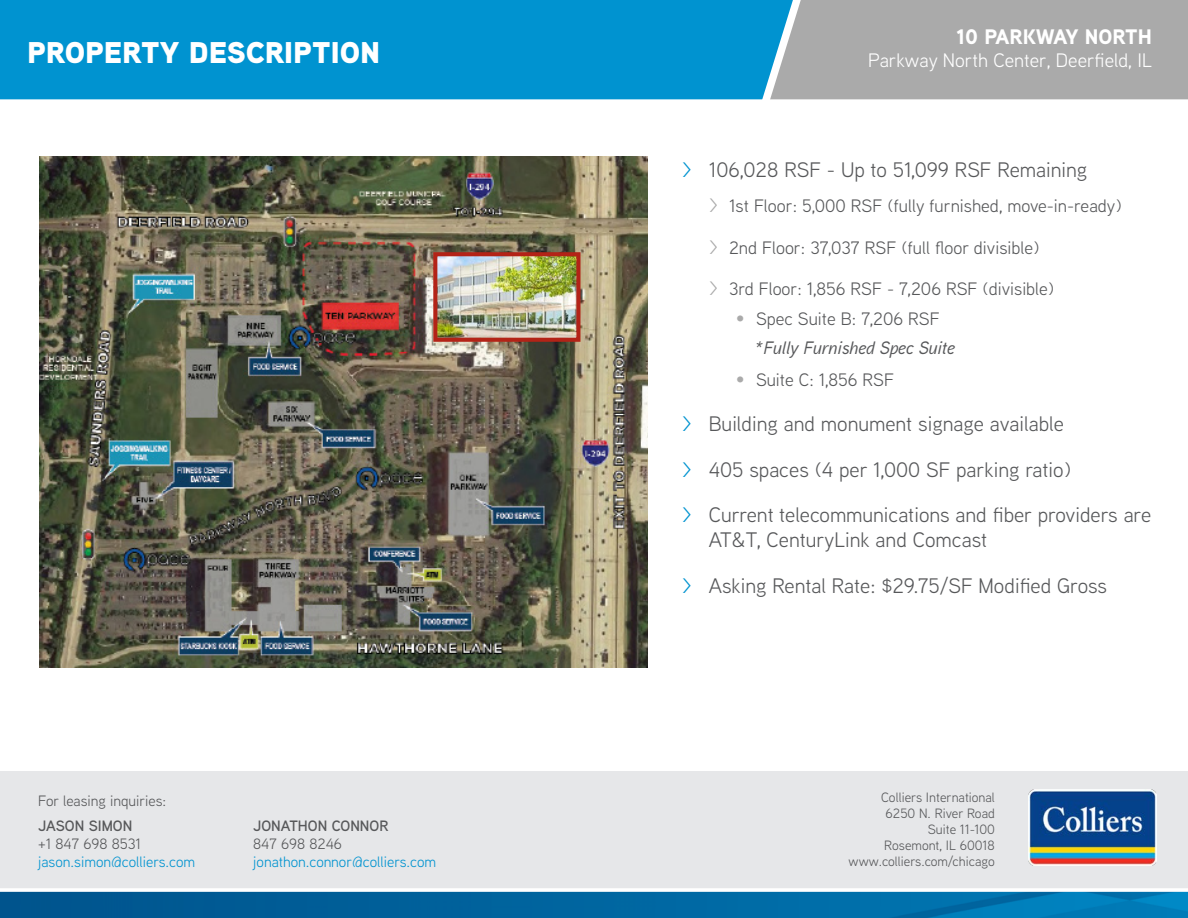
<style>
.page{position:relative;width:1188px;height:918px;background:#fff}
.page>*{position:absolute;margin:0;border:0;box-sizing:border-box;transform-origin:0 0}
.t1{font:900 30px "Aaux Next";color:#fff}
.t2{font:21px/25.2px "Aaux Next";color:#57585a}
.t3{font:900 21px "Aaux Next";color:#fff}
.t4{font:19.5px "Aaux Next";color:#fff}
.t5{font:18px "Aaux Next";color:#57585a}
.grey_bullets{font:italic 500 18px "Aaux Next";color:#57585a}
.t6{font:15px "Aaux Next";color:#0093d0}
.t7{font:15px "Aaux Next";color:#57585a}
.t8{font:600 15px "Aaux Next";color:#57585a}
.t9{font:13.5px/16.2px "Aaux Next";color:#57585a;text-align:right}
.s1{color:#0093d0}
.s2{font-size:19.5px;color:#aaa}
</style>
<div class="page">
<div style="left:0;top:0;width:755px;height:99px;background:#0093d0"></div>
<svg style="left:755px;top:0;width:433px;height:99px;background:#a2aaad"></svg>
<div style="left:0;top:770px;width:1188px;height:121px;background:#e6e7e9"></div>
<img style="left:1029px;top:790px;width:127px;height:76px">
<img style="left:0;top:892px;width:1188px;height:26px">
<hr style="left:0;top:768px;width:1188px;height:3px;background:#fff">
<hr style="left:0;top:889px;width:1188px;height:3px;background:#fff">
<img style="left:40px;top:156px;width:608px;height:511px">
<img style="left:431px;top:250px;width:152px;height:94px">
<p class="t1" style="left:27px;top:31px;width:355px">PROPERTY DESCRIPTION</p>
<p class="t3" style="left:957px;top:21px;width:197px">10 PARKWAY NORTH</p>
<p class="t4" style="left:868px;top:47px;width:285px">Parkway North Center, Deerfield, IL</p>
<p class="t2" style="left:682px;top:156px;width:407px"><span class="s1">&gt;</span> 106,028 RSF - Up to 51,099 RSF Remaining</p>
<p class="t5" style="left:709px;top:193px;width:414px"><span class="s2">&gt;</span> 1st Floor: 5,000 RSF (fully furnished, move-in-ready)</p>
<p class="t5" style="left:709px;top:235px;width:332px"><span class="s2">&gt;</span> 2nd Floor: 37,037 RSF (full floor divisible)</p>
<p class="t5" style="left:709px;top:277px;width:347px"><span class="s2">&gt;</span> 3rd Floor: 1,856 RSF - 7,206 RSF (divisible)</p>
<p class="t5" style="left:736px;top:306px;width:205px"><span class="s2">•</span> Spec Suite B: 7,206 RSF</p>
<p class="grey_bullets" style="left:755px;top:335px;width:201px">*Fully Furnished Spec Suite</p>
<p class="t5" style="left:736px;top:368px;width:160px"><span class="s2">•</span> Suite C: 1,856 RSF</p>
<p class="t2" style="left:682px;top:411px;width:384px"><span class="s1">&gt;</span> Building and monument signage available</p>
<p class="t2" style="left:682px;top:456px;width:391px"><span class="s1">&gt;</span> 405 spaces (4 per 1,000 SF parking ratio)</p>
<p class="t2" style="left:709px;top:502px;width:444px;text-indent:-27px"><span class="s1">&gt;</span> Current telecommunications and fiber providers are<br>AT&amp;T, CenturyLink and Comcast</p>
<p class="t2" style="left:682px;top:572px;width:427px"><span class="s1">&gt;</span> Asking Rental Rate: $29.75/SF Modified Gross</p>
<p class="t7" style="left:38px;top:790px;width:130px">For leasing inquiries:</p>
<p class="t9" style="left:849px;top:788px;width:148px">Colliers International<br>6250 N. River Road<br>Suite 11-100<br>Rosemont, IL 60018 www.colliers.com/chicago</p>
<p class="t8" style="left:253px;top:815px;width:137px">JONATHON CONNOR</p>
<p class="t7" style="left:253px;top:834px;width:90px">847 698 8246</p>
<p class="t6" style="left:253px;top:852px;width:184px">jonathon.connor@colliers.com</p>
<p class="t8" style="left:38px;top:815px;width:96px">JASON SIMON</p>
<p class="t7" style="left:38px;top:834px;width:104px">+1 847 698 8531</p>
<p class="t6" style="left:38px;top:852px;width:158px">jason.simon@colliers.com</p>
</div>
